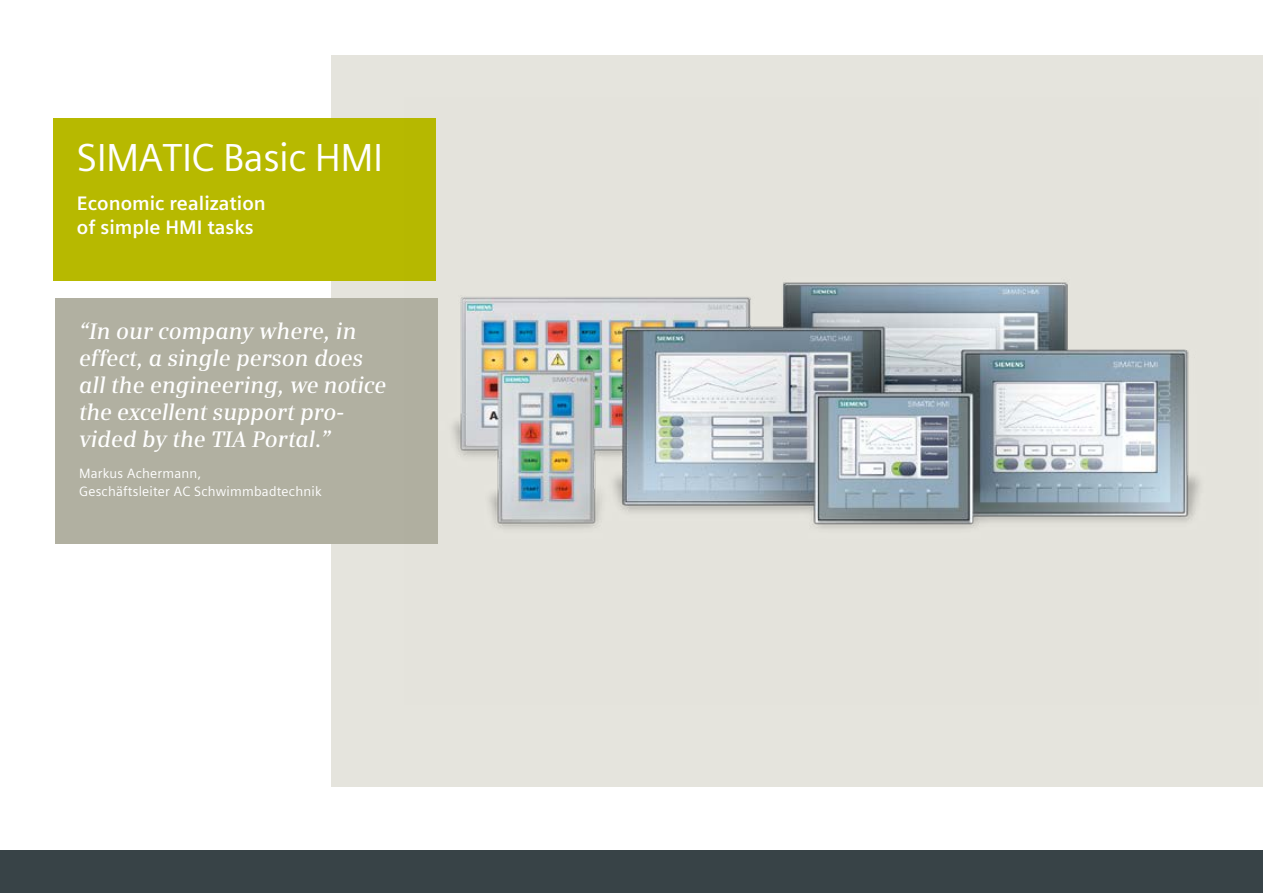
<style>
.page{position:relative;width:1263px;height:893px;background:#fff}
.page>*{position:absolute;margin:0;border:0;box-sizing:border-box;transform-origin:0 0}
.t1{font:39px "Siemens Sans Global";letter-spacing:-.015em;color:#fff}
.t2{font:italic 600 22.5px/27px "Siemens Serif";color:#fff}
.t3{font:700 19.5px/23.4px "Siemens Sans Global";color:#fff}
.t4{font:13.5px/17.5px "Siemens Sans Global";letter-spacing:.015em;color:#fff}
</style>
<div class="page">
<div style="left:332px;top:55px;width:931px;height:732px;background:#e5e4dd"></div>
<div style="left:0;top:850px;width:1263px;height:43px;background:#384347"></div>
<div style="left:55px;top:298px;width:383px;height:245px;background:#b1b0a1"></div>
<div style="left:53px;top:119px;width:383px;height:162px;background:#b7b900"></div>
<img style="left:404px;top:118px;width:796px;height:426px">
<h1 class="t1" style="left:77px;top:128px;width:308px">SIMATIC Basic HMI</h1>
<p class="t3" style="left:77px;top:192px;width:190px">Economic realization of simple HMI tasks</p>
<p class="t2" style="left:79px;top:318px;width:309px">“In our company where, in effect, a single person does all the engineering, we notice the excellent support pro&shy;vided by the TIA Portal.”</p>
<p class="t4" style="left:79px;top:465px;width:244px">Markus Achermann,<br>Geschäftsleiter AC Schwimmbadtechnik</p>
</div>
